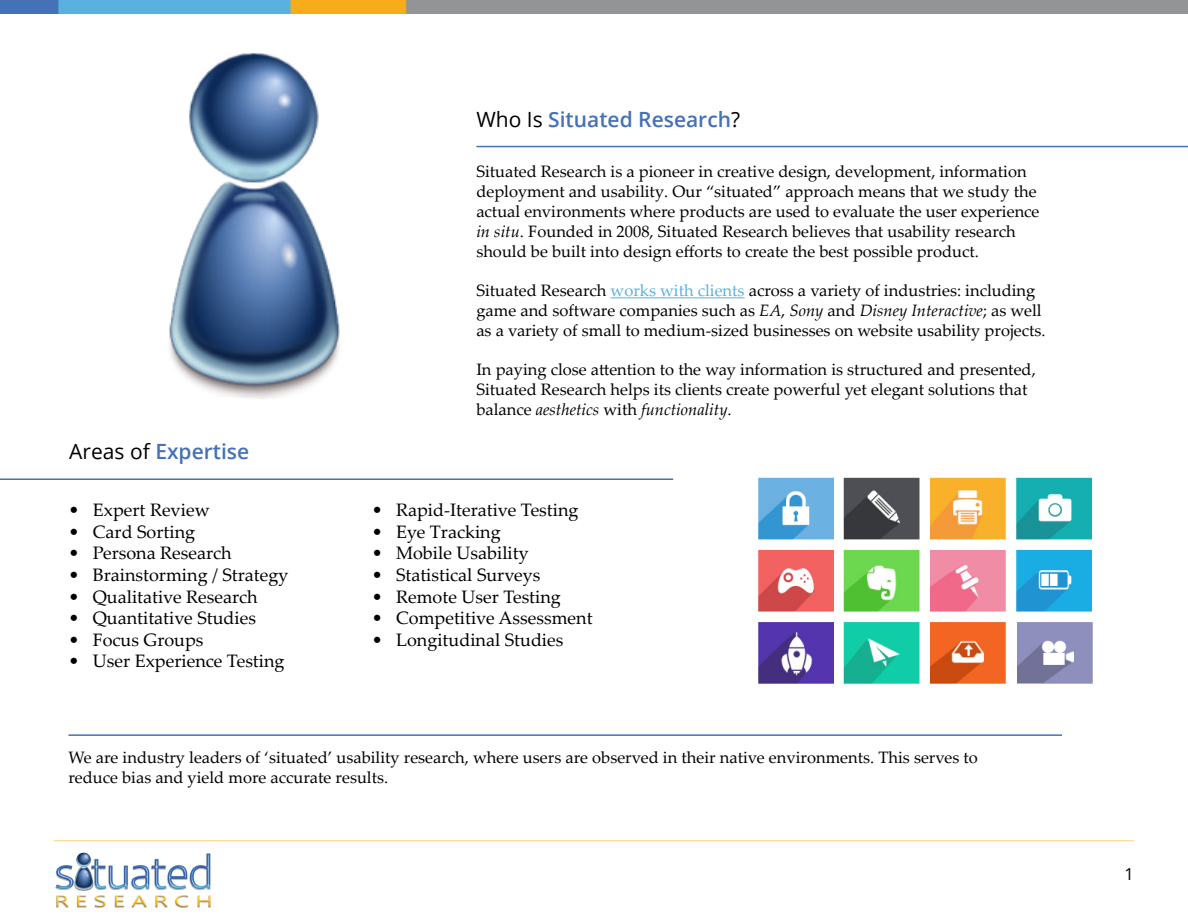
<style>
.page{position:relative;width:1188px;height:918px;background:#fff}
.page>*{position:absolute;margin:0;border:0;box-sizing:border-box;transform-origin:0 0}
.t1{font:600 21px "Open Sans";color:#4571b7}
.t2{font:18px "Palatino Linotype";color:#000}
.t3{font:16.5px/19.8px "Palatino Linotype";color:#000}
.t4{font:16.5px "Open Sans";color:#000}
.s1{font-weight:400;color:#000}
.s2{font-style:italic}
.s3{color:#59b1e0}
</style>
<div class="page">
<hr style="left:611px;top:297px;width:134px;height:1px;background:#59b1e0">
<hr style="left:476px;top:146px;width:712px;height:1px;background:#4571b7">
<hr style="left:0;top:478px;width:673px;height:2px;background:#4571b7">
<hr style="left:68px;top:734px;width:994px;height:2px;background:#4571b7">
<hr style="left:54px;top:840px;width:1080px;height:1px;background:#fbd58c">
<img style="left:55px;top:852px;width:156px;height:56px">
<img style="left:758px;top:477px;width:335px;height:207px">
<img style="left:0;top:0;width:1188px;height:14px">
<img style="left:169px;top:53px;width:171px;height:346px">
<p class="t1" style="left:69px;top:437px;width:182px"><span class="s1">Areas of</span> Expertise</p>
<p class="t2" style="left:68px;top:497px;width:143px">• Expert Review</p>
<p class="t2" style="left:68px;top:519px;width:128px">• Card Sorting</p>
<p class="t2" style="left:68px;top:540px;width:165px">• Persona Research</p>
<p class="t2" style="left:68px;top:562px;width:221px">• Brainstorming / Strategy</p>
<p class="t2" style="left:68px;top:584px;width:191px">• Qualitative Research</p>
<p class="t2" style="left:68px;top:605px;width:189px">• Quantitative Studies</p>
<p class="t2" style="left:68px;top:627px;width:137px">• Focus Groups</p>
<p class="t2" style="left:68px;top:648px;width:218px">• User Experience Testing</p>
<p class="t1" style="left:476px;top:105px;width:265px"><span class="s1">Who Is</span> Situated Research<span class="s1">?</span></p>
<p class="t3" style="left:476px;top:161px;width:565px">Situated Research is a pioneer in creative design, development, information deployment and usability. Our “situated” approach means that we study the actual environments where products are used to evaluate the user experience <span class="s2">in situ</span>. Founded in 2008, Situated Research believes that usability research should be built into design efforts to create the best possible product.</p>
<p class="t3" style="left:476px;top:280px;width:571px">Situated Research <span class="s3">works with clients</span> across a variety of industries: including game and software companies such as <span class="s2">EA</span>, <span class="s2">Sony</span> and <span class="s2">Disney Interactive</span>; as well as a variety of small to medium-sized businesses on website usability projects.</p>
<p class="t3" style="left:476px;top:359px;width:561px">In paying close attention to the way information is structured and presented,<br>Situated Research helps its clients create powerful yet elegant solutions that balance <span class="s2">aesthetics</span> with <span class="s2">functionality</span>.</p>
<p class="t2" style="left:372px;top:497px;width:208px">• Rapid-Iterative Testing</p>
<p class="t2" style="left:372px;top:519px;width:131px">• Eye Tracking</p>
<p class="t2" style="left:372px;top:540px;width:158px">• Mobile Usability</p>
<p class="t2" style="left:372px;top:562px;width:170px">• Statistical Surveys</p>
<p class="t2" style="left:372px;top:584px;width:191px">• Remote User Testing</p>
<p class="t2" style="left:372px;top:605px;width:222px">• Competitive Assessment</p>
<p class="t2" style="left:372px;top:627px;width:193px">• Longitudinal Studies</p>
<p class="t3" style="left:68px;top:747px;width:911px">We are industry leaders of ‘situated’ usability research, where users are observed in their native environments. This serves to reduce bias and yield more accurate results.</p>
<p class="t4" style="left:1125px;top:863px;width:11px">1</p>
</div>
